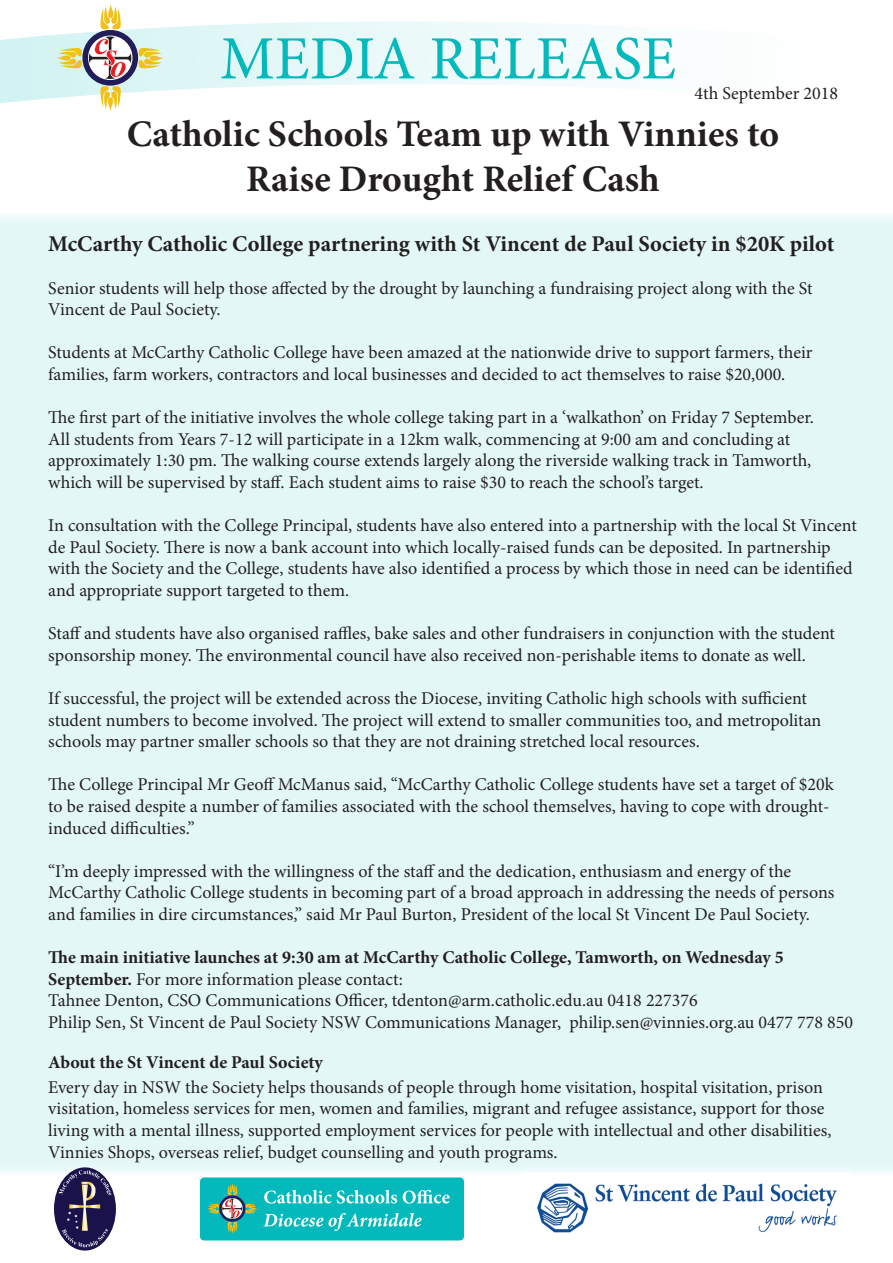
<style>
.page{position:relative;width:893px;height:1263px;background:#fff}
.page>*{position:absolute;margin:0;border:0;box-sizing:border-box;transform-origin:0 0}
.t1{font:61.5px "Minion Pro";color:#03b9bb}
.t2{font:700 37.5px/45px "Minion Pro";color:#231f20;text-align:center}
.t3{font:700 22.5px "Minion Pro";color:#231f20}
.t4{font:18px/21.6px "Minion Pro";color:#231f20}
.t5{font:700 18px "Minion Pro";color:#231f20}
.s1{font-weight:700}
</style>
<div class="page">
<div style="left:0;top:213px;width:893px;height:961px;background:#e3f7f7"></div>
<svg style="left:0;top:21px;width:585px;height:82px"></svg>
<svg style="left:57px;top:4px;width:107px;height:107px"></svg>
<div style="left:199px;top:1176px;width:266px;height:66px;background:#03b9bb;border-radius:6px"></div>
<svg style="left:207px;top:1183px;width:50px;height:51px"></svg>
<svg style="left:264px;top:1190px;width:186px;height:13px"></svg>
<svg style="left:263px;top:1213px;width:159px;height:18px"></svg>
<div style="left:197px;top:1174px;width:270px;height:69px;border:3px solid #fff;border-radius:6px"></div>
<img style="left:523px;top:1172px;width:327px;height:61px">
<div style="left:54px;top:1167px;width:62px;height:83px;background:#19124b;border-radius:50%"></div>
<svg style="left:59px;top:1170px;width:52px;height:77px"></svg>
<h1 class="t1" style="left:220px;top:18px;width:458px">MEDIA RELEASE</h1>
<p class="t4" style="left:694px;top:82px;width:145px">4th September 2018</p>
<h2 class="t2" style="left:127px;top:111px;width:654px">Catholic Schools Team up with Vinnies to<br>Raise Drought Relief Cash</h2>
<p class="t3" style="left:48px;top:228px;width:788px">McCarthy Catholic College partnering with St Vincent de Paul Society in $20K pilot</p>
<p class="t4" style="left:48px;top:277px;width:766px">Senior students will help those affected by the drought by launching a fundraising project along with the St<br>Vincent de Paul Society.</p>
<p class="t4" style="left:48px;top:342px;width:766px">Students at McCarthy Catholic College have been amazed at the nationwide drive to support farmers, their families, farm workers, contractors and local businesses and decided to act themselves to raise $20,000.</p>
<p class="t4" style="left:48px;top:407px;width:767px">The first part of the initiative involves the whole college taking part in a ‘walkathon’ on Friday 7 September.<br>All students from Years 7-12 will participate in a 12km walk, commencing at 9:00 am and concluding at approximately 1:30 pm. The walking course extends largely along the riverside walking track in Tamworth, which will be supervised by staff. Each student aims to raise $30 to reach the school’s target.</p>
<p class="t4" style="left:48px;top:515px;width:810px">In consultation with the College Principal, students have also entered into a partnership with the local St Vincent de Paul Society. There is now a bank account into which locally-raised funds can be deposited. In partnership with the Society and the College, students have also identified a process by which those in need can be identified and appropriate support targeted to them.</p>
<p class="t4" style="left:48px;top:623px;width:788px">Staff and students have also organised raffles, bake sales and other fundraisers in conjunction with the student sponsorship money. The environmental council have also received non-perishable items to donate as well.</p>
<p class="t4" style="left:48px;top:687px;width:775px">If successful, the project will be extended across the Diocese, inviting Catholic high schools with sufficient student numbers to become involved. The project will extend to smaller communities too, and metropolitan schools may partner smaller schools so that they are not draining stretched local resources.</p>
<p class="t4" style="left:48px;top:774px;width:787px">The College Principal Mr Geoff McManus said, “McCarthy Catholic College students have set a target of $20k to be raised despite a number of families associated with the school themselves, having to cope with drought&shy;induced difficulties.”</p>
<p class="t4" style="left:48px;top:860px;width:787px">“I’m deeply impressed with the willingness of the staff and the dedication, enthusiasm and energy of the<br>McCarthy Catholic College students in becoming part of a broad approach in addressing the needs of persons and families in dire circumstances,” said Mr Paul Burton, President of the local St Vincent De Paul Society.</p>
<p class="t4" style="left:48px;top:947px;width:806px"><span class="s1">The main initiative launches at 9:30 am at McCarthy Catholic College, Tamworth, on Wednesday 5<br>September.</span> For more information please contact:<br>Tahnee Denton, CSO Communications Officer, tdenton@arm.catholic.edu.au 0418 227376<br>Philip Sen, St Vincent de Paul Society NSW Communications Manager, philip.sen@vinnies.org.au 0477 778 850</p>
<p class="t5" style="left:48px;top:1050px;width:276px">About the St Vincent de Paul Society</p>
<p class="t4" style="left:48px;top:1076px;width:785px">Every day in NSW the Society helps thousands of people through home visitation, hospital visitation, prison visitation, homeless services for men, women and families, migrant and refugee assistance, support for those living with a mental illness, supported employment services for people with intellectual and other disabilities, Vinnies Shops, overseas relief, budget counselling and youth programs.</p>
</div>
